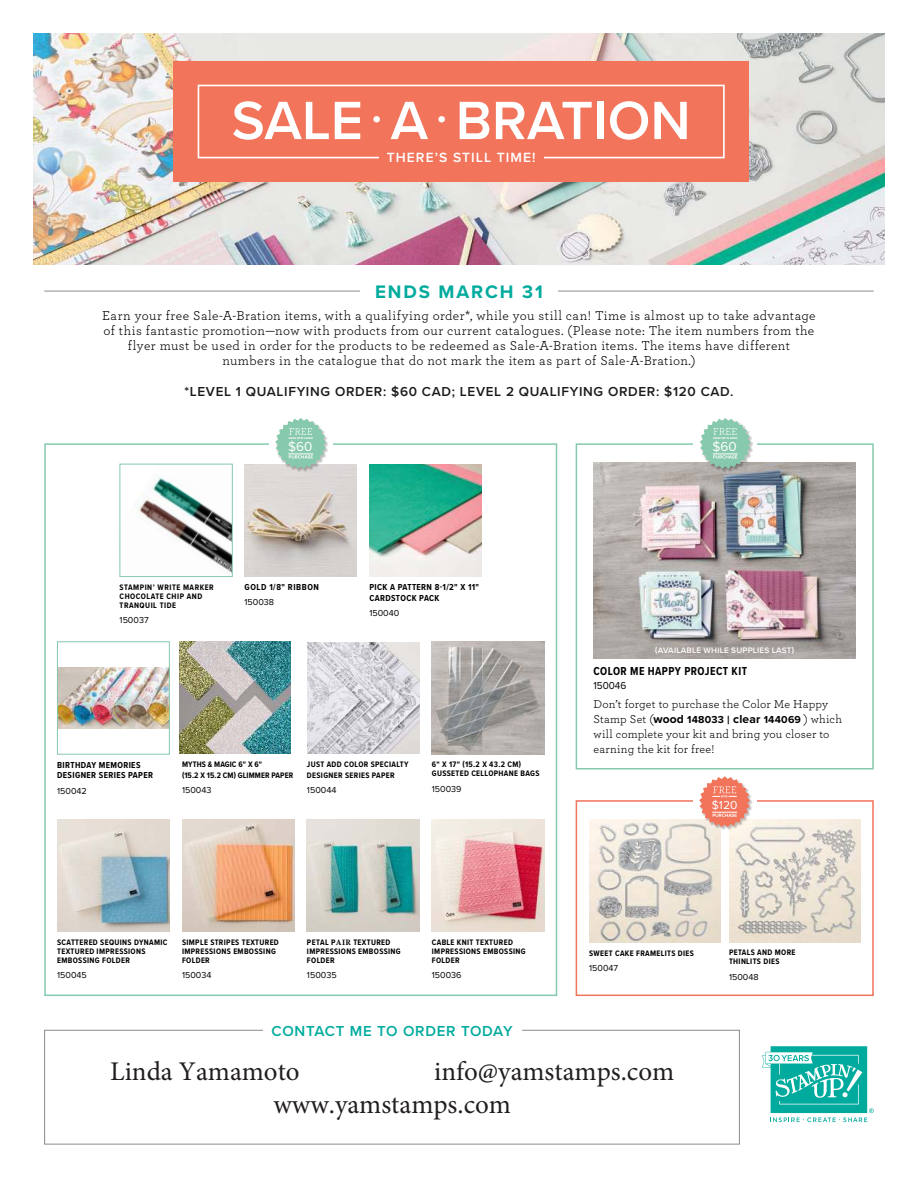
<style>
.page{position:relative;width:918px;height:1188px;background:#fff}
.page>*{position:absolute;margin:0;border:0;box-sizing:border-box;transform-origin:0 0}
.t1{font:600 55.95px "Proxima Nova";color:#fff}
.t2{font:27px/32.4px "Minion Pro";color:#221e1f}
.t3{font:700 18.75px "Proxima Nova";letter-spacing:.1em;color:#00ab9e}
.t4{font:600 15px "Proxima Nova A";letter-spacing:.05em;color:#00ab9e}
.t5{font:600 13.8px "Proxima Nova";letter-spacing:.075em;color:#fff}
.t6{font:13.5px/15px "Archer";letter-spacing:.03em;color:#000;text-align:center}
.t7{font:600 13.5px "Proxima Nova";letter-spacing:.05em;color:#1a1a1a}
.t8{font:13.5px "Proxima Nova";color:#fff}
.t9{font:12px/15px "Archer";letter-spacing:.015em;color:#000}
.t10{font:700 12px "Proxima Nova Cond";letter-spacing:.04em;color:#000;scale:.95 1}
.t11{font:12px "Proxima Nova";color:#fff}
.t12{font:10.5px "Proxima Nova";color:#000;scale:.95 1}
.t13{font:9px "Proxima Nova";color:#000}
.t14{font:700 9px/10.5px "Proxima Nova A Cond";letter-spacing:.04em;color:#000}
.t15{font:700 9px/10.5px "Proxima Nova Cond";letter-spacing:.04em;color:#000}
.t16{font:700 9px "Proxima Nova Cond";letter-spacing:.06em;color:#000}
.t17{font:700 8.25px/9px "Proxima Nova Cond";letter-spacing:.04em;color:#000}
.t18{font:700 8.25px/9px "Proxima Nova Cond";letter-spacing:.06em;color:#000}
.t19{font:700 8.25px/10.5px "Proxima Nova Cond";letter-spacing:.01em;color:#000}
.t20{font:600 8.25px "Proxima Nova";letter-spacing:.02em;color:#fff}
.s1{font-family:"Proxima Nova";font-weight:700}
.s2{font-family:"Proxima Nova";font-weight:700;font-size:10.5px}
.s3{font-family:"Minion Pro"}
</style>
<div class="page">
<img style="left:593px;top:463px;width:263px;height:195px">
<img style="left:34px;top:34px;width:850px;height:231px">
<img style="left:59px;top:668px;width:109px;height:60px">
<img style="left:57px;top:819px;width:113px;height:113px">
<img style="left:182px;top:819px;width:113px;height:113px">
<img style="left:307px;top:819px;width:112px;height:113px">
<img style="left:432px;top:819px;width:112px;height:113px">
<img style="left:307px;top:642px;width:112px;height:112px">
<img style="left:432px;top:642px;width:112px;height:112px">
<img style="left:245px;top:464px;width:112px;height:113px">
<img style="left:369px;top:464px;width:113px;height:113px">
<img style="left:119px;top:464px;width:112px;height:113px">
<div style="left:120px;top:464px;width:113px;height:113px;border:1px solid #87c9ac"></div>
<div style="left:57px;top:642px;width:113px;height:112px;border:1px solid #87c9ac"></div>
<img style="left:589px;top:820px;width:131px;height:122px">
<img style="left:729px;top:820px;width:131px;height:122px">
<div style="left:44px;top:443px;width:513px;height:553px;border:2px solid #87c9ac"></div>
<div style="left:576px;top:443px;width:298px;height:326px;border:2px solid #87c9ac"></div>
<div style="left:576px;top:800px;width:298px;height:196px;border:2px solid #f1745b"></div>
<svg style="left:762px;top:1046px;width:112px;height:76px"></svg>
<hr style="left:44px;top:291px;width:830px;height:1px;background:#8c8c8c">
<div style="left:360px;top:283px;width:198px;height:15px;background:#fff"></div>
<div style="left:44px;top:1030px;width:696px;height:114px;border:1px solid #8c8c8c"></div>
<div style="left:263px;top:1024px;width:258px;height:12px;background:#fff"></div>
<div style="left:173px;top:61px;width:576px;height:121px;background:#f1745b"></div>
<svg style="left:197px;top:84px;width:528px;height:75px"></svg>
<div style="left:379px;top:151px;width:165px;height:12px;background:#f1745b"></div>
<div style="left:269px;top:437px;width:64px;height:13px;background:#fff"></div>
<div style="left:693px;top:437px;width:64px;height:13px;background:#fff"></div>
<div style="left:693px;top:793px;width:64px;height:15px;background:#fff"></div>
<div style="left:275px;top:418px;width:54px;height:54px;background:#000;opacity:.25"></div>
<svg style="left:275px;top:418px;width:51px;height:51px"></svg>
<div style="left:700px;top:418px;width:54px;height:54px;background:#000;opacity:.25"></div>
<svg style="left:700px;top:418px;width:51px;height:51px;background:#a5d0bc"></svg>
<div style="left:699px;top:776px;width:54px;height:54px;background:#000;opacity:.25"></div>
<svg style="left:699px;top:776px;width:51px;height:51px;background:#f19e8d"></svg>
<img style="left:179px;top:642px;width:112px;height:111px">
<h1 class="t1" style="left:232px;top:96px;width:461px">SALE <sup>•</sup> A <sup>•</sup> BRATION</h1>
<p class="t5" style="left:387px;top:151px;width:150px">THERE’S STILL TIME!</p>
<h3 class="t3" style="left:375px;top:284px;width:169px">ENDS MARCH 31</h3>
<p class="t6" style="left:102px;top:308px;width:715px">Earn your free Sale-A-Bration items, with a qualifying order*, while you still can! Time is almost up to take advantage of this fantastic promotion—now with products from our current catalogues. (Please note: The item numbers from the flyer must be used in order for the products to be redeemed as Sale-A-Bration items. The items have different numbers in the catalogue that do not mark the item as part of Sale-A-Bration.)</p>
<p class="t7" style="left:184px;top:386px;width:551px">*LEVEL 1 QUALIFYING ORDER: $60 CAD; LEVEL 2 QUALIFYING ORDER: $120 CAD.</p>
<p class="t8" style="left:288px;top:440px;width:26px">$60</p>
<p class="t8" style="left:713px;top:440px;width:26px">$60</p>
<p class="t18" style="left:120px;top:582px;width:96px">STAMPIN’ WRITE MARKER<br>CHOCOLATE CHIP AND<br>TRANQUIL TIDE</p>
<p class="t13" style="left:120px;top:616px;width:31px">150037</p>
<p class="t16" style="left:245px;top:583px;width:76px">GOLD 1/8" RIBBON</p>
<p class="t13" style="left:245px;top:599px;width:31px">150038</p>
<p class="t15" style="left:369px;top:582px;width:111px">PICK A PATTERN 8-1/2" X 11"<br>CARDSTOCK PACK</p>
<p class="t13" style="left:369px;top:609px;width:31px">150040</p>
<p class="t20" style="left:655px;top:646px;width:140px">(AVAILABLE WHILE SUPPLIES LAST)</p>
<p class="t10" style="left:593px;top:666px;width:163px">COLOR ME HAPPY PROJECT KIT</p>
<p class="t12" style="left:593px;top:681px;width:36px">150046</p>
<p class="t9" style="left:593px;top:697px;width:250px">Don’t forget to purchase the Color Me Happy Stamp Set (<span class="s1">wood</span> <span class="s2">148033</span> <span class="s1">| clear</span> <span class="s2">144069</span> ) which will complete your kit and bring you closer to earning the kit for free!</p>
<p class="t14" style="left:57px;top:760px;width:97px">BIRTHDAY MEMORIES<br>DESIGNER SERIES PAPER</p>
<p class="t13" style="left:57px;top:787px;width:31px">150042</p>
<p class="t19" style="left:182px;top:759px;width:113px">MYTHS &amp; MAGIC 6" X 6"<br>(15.2 X 15.2 CM) GLIMMER PAPER</p>
<p class="t13" style="left:182px;top:786px;width:31px">150043</p>
<p class="t17" style="left:307px;top:759px;width:103px;line-height:10.5px">JUST ADD COLOR SPECIALTY<br>DESIGNER SERIES PAPER</p>
<p class="t13" style="left:307px;top:786px;width:31px">150044</p>
<p class="t17" style="left:432px;top:760px;width:109px">6" X 17" (15.2 X 43.2 CM)<br>GUSSETED CELLOPHANE BAGS</p>
<p class="t13" style="left:432px;top:785px;width:31px">150039</p>
<p class="t11" style="left:712px;top:799px;width:27px">$120</p>
<p class="t17" style="left:57px;top:938px;width:112px">SCATTERED SEQUINS DYNAMIC<br>TEXTURED IMPRESSIONS<br>EMBOSSING FOLDER</p>
<p class="t13" style="left:57px;top:971px;width:31px">150045</p>
<p class="t17" style="left:182px;top:938px;width:98px">SIMPLE STRIPES TEXTURED<br>IMPRESSIONS EMBOSSING<br>FOLDER</p>
<p class="t13" style="left:182px;top:971px;width:31px">150034</p>
<p class="t17" style="left:307px;top:938px;width:95px">PETAL P<span class="s3">AIR</span> TEXTURED<br>IMPRESSIONS EMBOSSING<br>FOLDER</p>
<p class="t13" style="left:307px;top:971px;width:31px">150035</p>
<p class="t17" style="left:432px;top:938px;width:95px">CABLE KNIT TEXTURED<br>IMPRESSIONS EMBOSSING<br>FOLDER</p>
<p class="t13" style="left:432px;top:971px;width:31px">150036</p>
<p class="t4" style="left:271px;top:1024px;width:243px">CONTACT ME TO ORDER TODAY</p>
<p class="t17" style="left:589px;top:949px;width:106px">SWEET CAKE FRAMELITS DIES</p>
<p class="t13" style="left:589px;top:964px;width:31px">150047</p>
<h2 class="t2" style="left:110px;top:1055px;width:191px">Linda Yamamoto</h2>
<h2 class="t2" style="left:273px;top:1055px;width:402px;text-indent:161px">info@yamstamps.com www.yamstamps.com</h2>
<p class="t17" style="left:729px;top:948px;width:68px">PETALS AND MORE<br>THINLITS DIES</p>
<p class="t13" style="left:729px;top:973px;width:31px">150048</p>
</div>
